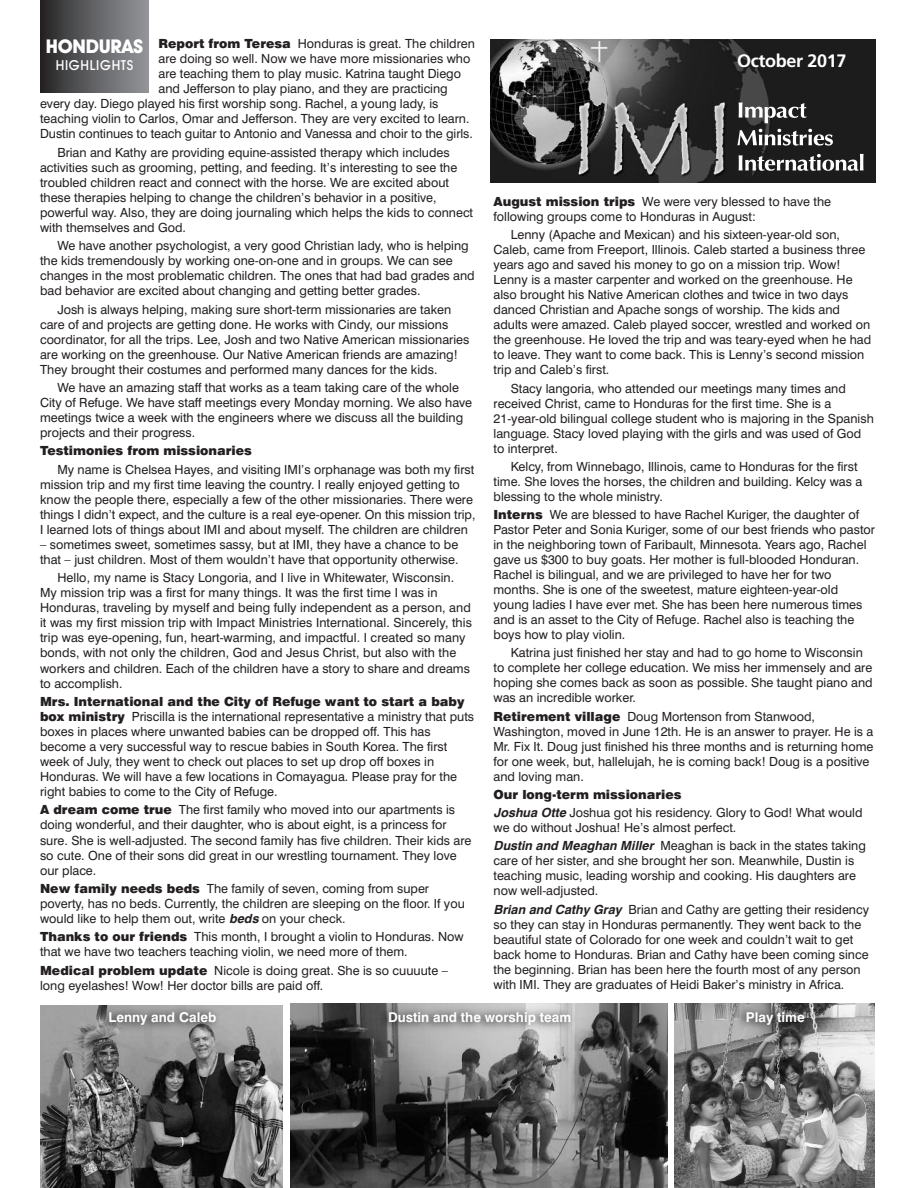
<style>
.page{position:relative;width:918px;height:1188px;background:#fff}
.page>*{position:absolute;margin:0;border:0;box-sizing:border-box;transform-origin:0 0}
.t1{font:700 19.05px "Avant Garde IT Cby BT";letter-spacing:-.015em;color:#fff}
.t2{font:700 18px "Frutiger";letter-spacing:-.02em;color:#fff}
.t3{font:500 13.8px "Avant Garde IT Cby BT";letter-spacing:.05em;color:#fff}
.t4{font:700 13.5px "Swiss 721 BT";color:#fff}
.t5{font:12.6px/15px "Swiss 721 BT";color:#231f20}
.t6{font:900 12.6px "Swiss 721 BT";color:#231f20}
.s1{font-weight:900}
.s2{font-weight:700;font-style:italic}
</style>
<div class="page">
<img style="left:490px;top:39px;width:386px;height:144px">
<svg style="left:739px;top:102px;width:67px;height:21px"></svg>
<svg style="left:737px;top:129px;width:96px;height:17px"></svg>
<svg style="left:739px;top:154px;width:125px;height:17px"></svg>
<div style="left:40px;top:0;width:108px;height:93px;background:linear-gradient(to right,#282627,#95979b)"></div>
<img style="left:41px;top:1052px;width:242px;height:136px">
<img style="left:290px;top:1052px;width:377px;height:136px">
<img style="left:675px;top:1052px;width:199px;height:136px">
<img style="left:40px;top:1005px;width:235px;height:47px">
<img style="left:275px;top:1003px;width:391px;height:49px">
<img style="left:666px;top:1003px;width:209px;height:49px">
<p class="t5" style="left:159px;top:37px;width:318px"><span class="s1">Report from Teresa</span> Honduras is great. The children</p>
<p class="t5" style="left:159px;top:52px;width:313px">are doing so well. Now we have more missionaries who</p>
<p class="t5" style="left:159px;top:67px;width:304px">are teaching them to play music. Katrina taught Diego</p>
<p class="t5" style="left:159px;top:82px;width:291px">and Jefferson to play piano, and they are practicing</p>
<p class="t5" style="left:40px;top:98px;width:400px">every day. Diego played his first worship song. Rachel, a young lady, is</p>
<p class="t5" style="left:40px;top:113px;width:431px">teaching violin to Carlos, Omar and Jefferson. They are very excited to learn.</p>
<p class="t5" style="left:40px;top:128px;width:434px">Dustin continues to teach guitar to Antonio and Vanessa and choir to the girls.</p>
<p class="t5" style="left:40px;top:146px;width:435px;text-indent:17px">Brian and Kathy are providing equine-assisted therapy which includes activities such as grooming, petting, and feeding. It’s interesting to see the troubled children react and connect with the horse. We are excited about these therapies helping to change the children’s behavior in a positive, powerful way. Also, they are doing journaling which helps the kids to connect with themselves and God.</p>
<p class="t5" style="left:40px;top:239px;width:436px;text-indent:17px">We have another psychologist, a very good Christian lady, who is helping the kids tremendously by working one-on-one and in groups. We can see changes in the most problematic children. The ones that had bad grades and bad behavior are excited about changing and getting better grades.</p>
<p class="t5" style="left:40px;top:303px;width:431px;text-indent:17px">Josh is always helping, making sure short-term missionaries are taken care of and projects are getting done. He works with Cindy, our missions coordinator, for all the trips. Lee, Josh and two Native American missionaries are working on the greenhouse. Our Native American friends are amazing!<br>They brought their costumes and performed many dances for the kids.</p>
<p class="t5" style="left:40px;top:381px;width:434px;text-indent:17px">We have an amazing staff that works as a team taking care of the whole City of Refuge. We have staff meetings every Monday morning. We also have meetings twice a week with the engineers where we discuss all the building projects and their progress.</p>
<p class="t6" style="left:40px;top:446px;width:213px">Testimonies from missionaries</p>
<p class="t5" style="left:40px;top:463px;width:437px;text-indent:17px">My name is Chelsea Hayes, and visiting IMI’s orphanage was both my first mission trip and my first time leaving the country. I really enjoyed getting to know the people there, especially a few of the other missionaries. There were things I didn’t expect, and the culture is a real eye-opener. On this mission trip, I learned lots of things about IMI and about myself. The children are children</p>
<p class="t5" style="left:40px;top:538px;width:420px">– sometimes sweet, sometimes sassy, but at IMI, they have a chance to be that – just children. Most of them wouldn’t have that opportunity otherwise.</p>
<p class="t5" style="left:40px;top:572px;width:433px;text-indent:17px">Hello, my name is Stacy Longoria, and I live in Whitewater, Wisconsin.<br>My mission trip was a first for many things. It was the first time I was in Honduras, traveling by myself and being fully independent as a person, and it was my first mission trip with Impact Ministries International. Sincerely, this trip was eye-opening, fun, heart-warming, and impactful. I created so many bonds, with not only the children, God and Jesus Christ, but also with the workers and children. Each of the children have a story to share and dreams to accomplish.</p>
<p class="t5" style="left:40px;top:695px;width:436px"><span class="s1">Mrs. International and the City of Refuge want to start a baby box ministry</span> Priscilla is the international representative a ministry that puts boxes in places where unwanted babies can be dropped off. This has become a very successful way to rescue babies in South Korea. The first week of July, they went to check out places to set up drop off boxes in Honduras. We will have a few locations in Comayagua. Please pray for the right babies to come to the City of Refuge.</p>
<p class="t5" style="left:40px;top:804px;width:433px"><span class="s1">A dream come true</span> The first family who moved into our apartments is doing wonderful, and their daughter, who is about eight, is a princess for sure. She is well-adjusted. The second family has five children. Their kids are so cute. One of their sons did great in our wrestling tournament. They love our place.</p>
<p class="t5" style="left:40px;top:882px;width:426px"><span class="s1">New family needs beds</span> The family of seven, coming from super poverty, has no beds. Currently, the children are sleeping on the floor. If you would like to help them out, write <span class="s2">beds</span>on your check.</p>
<p class="t5" style="left:40px;top:931px;width:425px"><span class="s1">Thanks to our friends</span> This month, I brought a violin to Honduras. Now that we have two teachers teaching violin, we need more of them.</p>
<p class="t5" style="left:40px;top:964px;width:410px"><span class="s1">Medical problem update</span> Nicole is doing great. She is so cuuuute – long eyelashes! Wow! Her doctor bills are paid off.</p>
<h1 class="t1" style="left:46px;top:40px;width:99px">HONDURAS</h1>
<p class="t3" style="left:56px;top:60px;width:79px">HIGHLIGHTS</p>
<h2 class="t2" style="left:737px;top:54px;width:111px">October 2017</h2>
<p class="t5" style="left:494px;top:195px;width:339px"><span class="s1">August mission trips</span> We were very blessed to have the following groups come to Honduras in August:</p>
<p class="t5" style="left:494px;top:229px;width:379px;text-indent:17px">Lenny (Apache and Mexican) and his sixteen-year-old son, Caleb, came from Freeport, Illinois. Caleb started a business three years ago and saved his money to go on a mission trip. Wow!<br>Lenny is a master carpenter and worked on the greenhouse. He also brought his Native American clothes and twice in two days danced Christian and Apache songs of worship. The kids and adults were amazed. Caleb played soccer, wrestled and worked on the greenhouse. He loved the trip and was teary-eyed when he had to leave. They want to come back. This is Lenny’s second mission trip and Caleb’s first.</p>
<p class="t5" style="left:494px;top:382px;width:382px;text-indent:17px">Stacy langoria, who attended our meetings many times and received Christ, came to Honduras for the first time. She is a 21-year-old bilingual college student who is majoring in the Spanish language. Stacy loved playing with the girls and was used of God to interpret.</p>
<p class="t5" style="left:494px;top:460px;width:370px;text-indent:17px">Kelcy, from Winnebago, Illinois, came to Honduras for the first time. She loves the horses, the children and building. Kelcy was a blessing to the whole ministry.</p>
<p class="t5" style="left:494px;top:508px;width:383px"><span class="s1">Interns</span> We are blessed to have Rachel Kuriger, the daughter of Pastor Peter and Sonia Kuriger, some of our best friends who pastor in the neighboring town of Faribault, Minnesota. Years ago, Rachel gave us $300 to buy goats. Her mother is full-blooded Honduran.<br>Rachel is bilingual, and we are privileged to have her for two months. She is one of the sweetest, mature eighteen-year-old young ladies I have ever met. She has been here numerous times and is an asset to the City of Refuge. Rachel also is teaching the boys how to play violin.</p>
<p class="t5" style="left:494px;top:647px;width:381px;text-indent:17px">Katrina just finished her stay and had to go home to Wisconsin to complete her college education. We miss her immensely and are hoping she comes back as soon as possible. She taught piano and was an incredible worker.</p>
<p class="t5" style="left:494px;top:710px;width:381px"><span class="s1">Retirement village</span> Doug Mortenson from Stanwood, Washington, moved in June 12th. He is an answer to prayer. He is a Mr. Fix It. Doug just finished his three months and is returning home for one week, but, hallelujah, he is coming back! Doug is a positive and loving man.</p>
<p class="t5" style="left:494px;top:786px;width:371px;line-height:18.3px"><span class="s1">Our long-term missionaries<br></span><span class="s2">JoshuaOtte</span>Joshua got his residency. Glory to God! What would</p>
<p class="t5" style="left:494px;top:820px;width:374px;line-height:18.3px">we do without Joshua! He’s almost perfect.<br><span class="s2">DustinandMeaghanMiller</span> Meaghan is back in the states taking</p>
<p class="t5" style="left:494px;top:855px;width:364px">care of her sister, and she brought her son. Meanwhile, Dustin is teaching music, leading worship and cooking. His daughters are now well-adjusted.</p>
<p class="t5" style="left:494px;top:903px;width:377px"><span class="s2">BrianandCathy Gray</span> Brian and Cathy are getting their residency so they can stay in Honduras permanently. They went back to the beautiful state of Colorado for one week and couldn’t wait to get back home to Honduras. Brian and Cathy have been coming since the beginning. Brian has been here the fourth most of any person with IMI. They are graduates of Heidi Baker’s ministry in Africa.</p>
<p class="t4" style="left:109px;top:1013px;width:109px">Lenny and Caleb</p>
<p class="t4" style="left:388px;top:1013px;width:185px">Dustin and the worship team</p>
<p class="t4" style="left:746px;top:1013px;width:60px">Play time</p>
</div>
